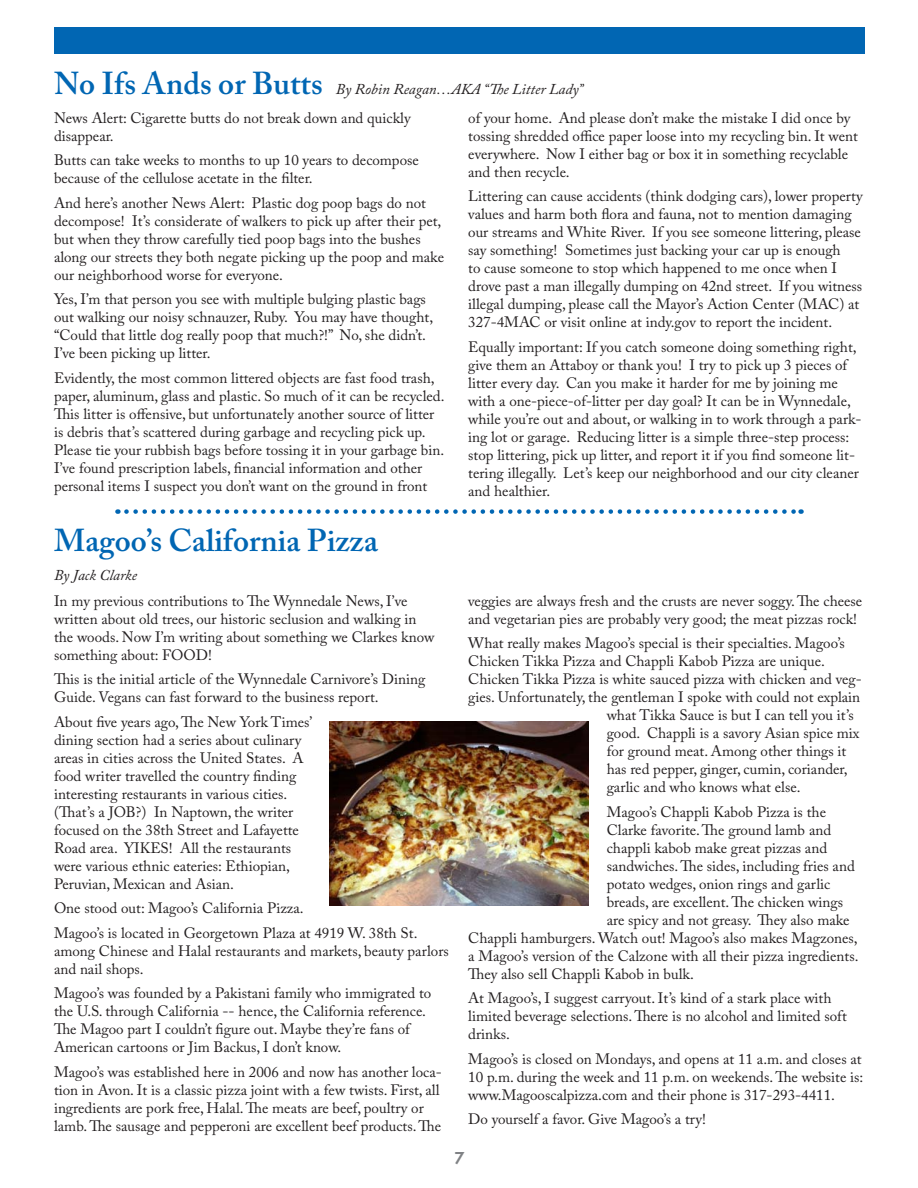
<style>
.page{position:relative;width:918px;height:1188px;background:#fff}
.page>*{position:absolute;margin:0;border:0;box-sizing:border-box;transform-origin:0 0}
.Head_1{font:600 31.5px "Adobe Caslon Pro";color:#0166b3}
.t1{font:600 18px "Futura T";color:#808285}
.Body_2{font:15px/18px "Adobe Caslon Pro";color:#231f20}
.Head_1-2{font:italic 15px "Adobe Caslon Pro";color:#231f20}
.s1{font-weight:600;font-style:normal;font-size:31.5px;color:#0166b3}
</style>
<div class="page">
<img style="left:330px;top:722px;width:258px;height:184px">
<div style="left:54px;top:28px;width:810px;height:26px;background:#0166b3"></div>
<svg style="left:126px;top:509px;width:676px;height:5px"></svg>
<p class="Head_1-2" style="left:54px;top:80px;width:531px"><span class="s1">No Ifs Ands or Butts</span> By Robin Reagan…AKA “The Litter Lady”</p>
<p class="Body_2" style="left:54px;top:109px;width:358px">News Alert: Cigarette butts do not break down and quickly disappear.</p>
<p class="Body_2" style="left:54px;top:151px;width:366px">Butts can take weeks to months to up 10 years to decompose because of the cellulose acetate in the filter.</p>
<p class="Body_2" style="left:54px;top:194px;width:392px">And here’s another News Alert: Plastic dog poop bags do not decompose! It’s considerate of walkers to pick up after their pet, but when they throw carefully tied poop bags into the bushes along our streets they both negate picking up the poop and make our neighborhood worse for everyone.</p>
<p class="Body_2" style="left:54px;top:290px;width:381px">Yes, I’m that person you see with multiple bulging plastic bags out walking our noisy schnauzer, Ruby. You may have thought, “Could that little dog really poop that much?!” No, she didn’t.<br>I’ve been picking up litter.</p>
<p class="Body_2" style="left:54px;top:369px;width:392px">Evidently, the most common littered objects are fast food trash, paper, aluminum, glass and plastic. So much of it can be recycled.<br>This litter is offensive, but unfortunately another source of litter is debris that’s scattered during garbage and recycling pick up.<br>Please tie your rubbish bags before tossing it in your garbage bin.<br>I’ve found prescription labels, financial information and other personal items I suspect you don’t want on the ground in front</p>
<p class="Head_1" style="left:54px;top:521px;width:326px">Magoo’s California Pizza</p>
<p class="Head_1-2" style="left:54px;top:566px;width:85px">By Jack Clarke</p>
<p class="Body_2" style="left:54px;top:592px;width:382px">In my previous contributions to The Wynnedale News, I’ve written about old trees, our historic seclusion and walking in the woods. Now I’m writing about something we Clarkes know something about: FOOD!</p>
<p class="Body_2" style="left:54px;top:670px;width:373px">This is the initial article of the Wynnedale Carnivore’s Dining<br>Guide. Vegans can fast forward to the business report.</p>
<p class="Body_2" style="left:54px;top:712px;width:260px">About five years ago, The New York Times’ dining section had a series about culinary areas in cities across the United States. A food writer travelled the country finding interesting restaurants in various cities. (That’s a JOB?) In Naptown, the writer focused on the 38th Street and Lafayette Road area. YIKES! All the restaurants were various ethnic eateries: Ethiopian, Peruvian, Mexican and Asian.</p>
<p class="Body_2" style="left:54px;top:899px;width:251px">One stood out: Magoo’s California Pizza.</p>
<p class="Body_2" style="left:54px;top:923px;width:396px">Magoo’s is located in Georgetown Plaza at 4919 W. 38th St. among Chinese and Halal restaurants and markets, beauty parlors and nail shops.</p>
<p class="Body_2" style="left:54px;top:984px;width:379px">Magoo’s was founded by a Pakistani family who immigrated to the U.S. through California -- hence, the California reference.<br>The Magoo part I couldn’t figure out. Maybe they’re fans of American cartoons or Jim Backus, I don’t know.</p>
<p class="Body_2" style="left:54px;top:1062px;width:390px">Magoo’s was established here in 2006 and now has another loca&shy;tion in Avon. It is a classic pizza joint with a few twists. First, all ingredients are pork free, Halal. The meats are beef, poultry or lamb. The sausage and pepperoni are excellent beef products. The</p>
<p class="Body_2" style="left:468px;top:109px;width:391px">of your home. And please don’t make the mistake I did once by tossing shredded office paper loose into my recycling bin. It went everywhere. Now I either bag or box it in something recyclable and then recycle.</p>
<p class="Body_2" style="left:468px;top:187px;width:396px">Littering can cause accidents (think dodging cars), lower property values and harm both flora and fauna, not to mention damaging our streams and White River. If you see someone littering, please say something! Sometimes just backing your car up is enough<br>to cause someone to stop which happened to me once when I drove past a man illegally dumping on 42nd street. If you witness illegal dumping, please call the Mayor’s Action Center (MAC) at 327-4MAC or visit online at indy.gov to report the incident.</p>
<p class="Body_2" style="left:468px;top:338px;width:395px">Equally important: If you catch someone doing something right, give them an Attaboy or thank you! I try to pick up 3 pieces of litter every day. Can you make it harder for me by joining me with a one-piece-of-litter per day goal? It can be in Wynnedale, while you’re out and about, or walking in to work through a park&shy;ing lot or garage. Reducing litter is a simple three-step process: stop littering, pick up litter, and report it if you find someone lit&shy;tering illegally. Let’s keep our neighborhood and our city cleaner and healthier.</p>
<p class="Body_2" style="left:468px;top:592px;width:396px">veggies are always fresh and the crusts are never soggy. The cheese and vegetarian pies are probably very good; the meat pizzas rock!</p>
<p class="Body_2" style="left:468px;top:634px;width:378px">What really makes Magoo’s special is their specialties. Magoo’s</p>
<p class="Body_2" style="left:468px;top:652px;width:358px">Chicken Tikka Pizza and Chappli Kabob Pizza are unique.</p>
<p class="Body_2" style="left:468px;top:670px;width:395px">Chicken Tikka Pizza is white sauced pizza with chicken and veg-</p>
<p class="Body_2" style="left:468px;top:688px;width:394px">gies. Unfortunately, the gentleman I spoke with could not explain</p>
<p class="Body_2" style="left:607px;top:706px;width:249px">what Tikka Sauce is but I can tell you it’s</p>
<p class="Body_2" style="left:607px;top:724px;width:254px">good. Chappli is a savory Asian spice mix</p>
<p class="Body_2" style="left:607px;top:742px;width:241px">for ground meat. Among other things it</p>
<p class="Body_2" style="left:607px;top:760px;width:242px">has red pepper, ginger, cumin, coriander,</p>
<p class="Body_2" style="left:607px;top:778px;width:195px">garlic and who knows what else.</p>
<p class="Body_2" style="left:607px;top:802px;width:221px">Magoo’s Chappli Kabob Pizza is the</p>
<p class="Body_2" style="left:607px;top:820px;width:226px">Clarke favorite. The ground lamb and</p>
<p class="Body_2" style="left:607px;top:838px;width:222px">chappli kabob make great pizzas and</p>
<p class="Body_2" style="left:607px;top:856px;width:250px">sandwiches. The sides, including fries and</p>
<p class="Body_2" style="left:607px;top:874px;width:225px">potato wedges, onion rings and garlic</p>
<p class="Body_2" style="left:607px;top:892px;width:238px">breads, are excellent. The chicken wings</p>
<p class="Body_2" style="left:607px;top:910px;width:245px">are spicy and not greasy. They also make</p>
<p class="Body_2" style="left:468px;top:928px;width:391px">Chappli hamburgers. Watch out! Magoo’s also makes Magzones,</p>
<p class="Body_2" style="left:468px;top:946px;width:392px">a Magoo’s version of the Calzone with all their pizza ingredients.</p>
<p class="Body_2" style="left:468px;top:964px;width:227px">They also sell Chappli Kabob in bulk.</p>
<p class="Body_2" style="left:468px;top:989px;width:380px">At Magoo’s, I suggest carryout. It’s kind of a stark place with limited beverage selections. There is no alcohol and limited soft drinks.</p>
<p class="Body_2" style="left:468px;top:1049px;width:397px;text-align:justify">Magoo’s is closed on Mondays, and opens at 11 a.m. and closes at 10 p.m. during the week and 11 p.m. on weekends. The website is: www.Magooscalpizza.com and their phone is 317-293-4411.</p>
<p class="Body_2" style="left:468px;top:1110px;width:239px">Do yourself a favor. Give Magoo’s a try!</p>
<p class="t1" style="left:455px;top:1148px;width:12px">7</p>
</div>
